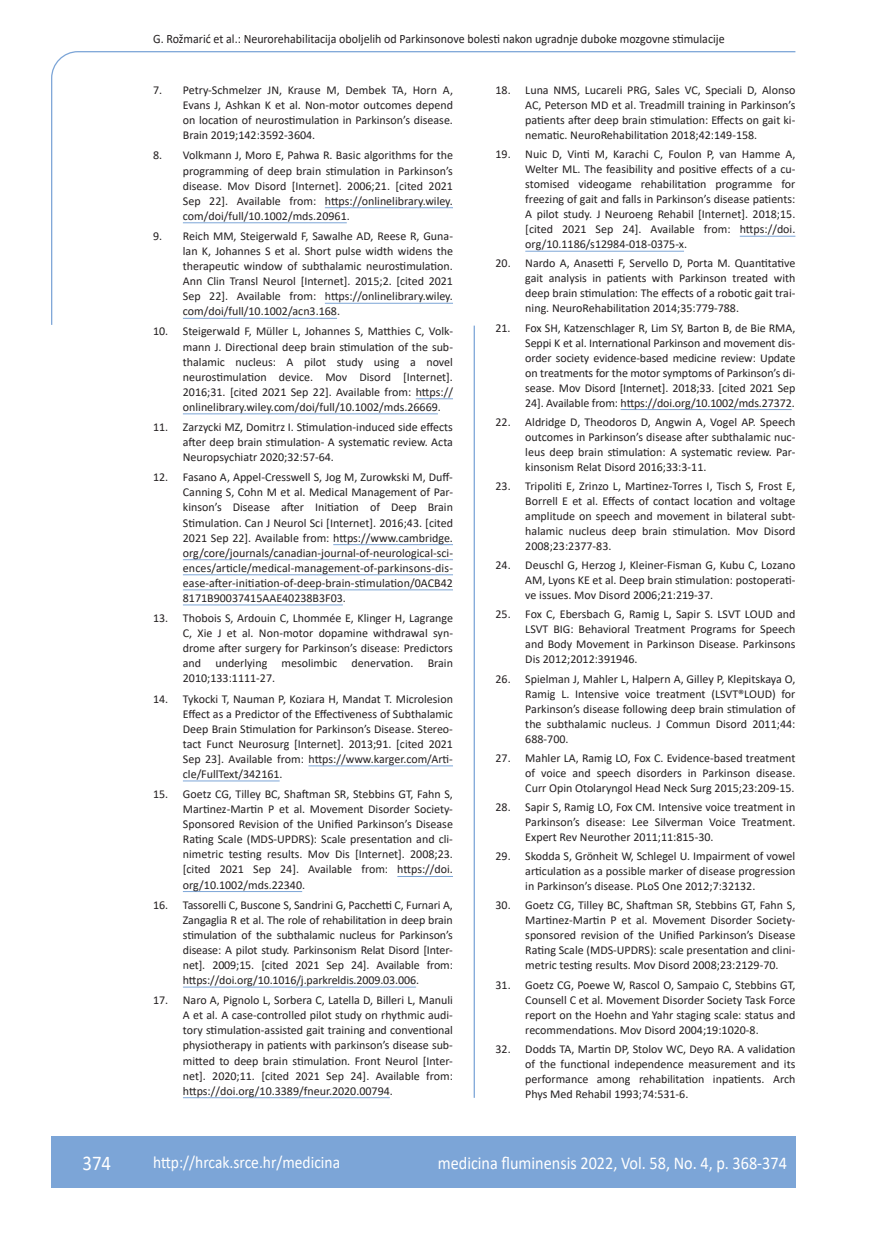
<style>
.page{position:relative;width:872px;height:1234px;background:#fff}
.page>*{position:absolute;margin:0;border:0;box-sizing:border-box;transform-origin:0 0}
.t1{font:21px "Calibri";color:#fff;scale:.9 1}
.t2{font:18px "Calibri";color:#fff;scale:.9 1}
.t3{font:17.25px "Calibri";color:#fff;scale:.9 1}
.t4{font:12.75px "Calibri";color:#231f20;scale:.94 1}
.t5{font:12px/15px "Calibri";color:#231f20;text-align:justify}
</style>
<div class="page">
<svg style="left:51px;top:51px;width:745px;height:274px"></svg>
<hr style="left:473px;top:325px;width:2px;height:772px;background:#7ca5d7">
<div style="left:51px;top:1135px;width:744px;height:51px;background:#7ca5d7"></div>
<hr style="left:325px;top:207px;width:128px;height:1px;background:#7ca5d7">
<hr style="left:183px;top:222px;width:164px;height:1px;background:#7ca5d7">
<hr style="left:325px;top:303px;width:128px;height:1px;background:#7ca5d7">
<hr style="left:183px;top:318px;width:154px;height:1px;background:#7ca5d7">
<hr style="left:416px;top:398px;width:37px;height:1px;background:#7ca5d7">
<hr style="left:183px;top:413px;width:255px;height:1px;background:#7ca5d7">
<hr style="left:333px;top:544px;width:120px;height:1px;background:#7ca5d7">
<hr style="left:183px;top:559px;width:270px;height:1px;background:#7ca5d7">
<hr style="left:183px;top:574px;width:270px;height:1px;background:#7ca5d7">
<hr style="left:183px;top:589px;width:270px;height:1px;background:#7ca5d7">
<hr style="left:183px;top:604px;width:160px;height:1px;background:#7ca5d7">
<hr style="left:308px;top:765px;width:145px;height:1px;background:#7ca5d7">
<hr style="left:183px;top:780px;width:97px;height:1px;background:#7ca5d7">
<hr style="left:397px;top:875px;width:56px;height:1px;background:#7ca5d7">
<hr style="left:183px;top:891px;width:119px;height:1px;background:#7ca5d7">
<hr style="left:183px;top:986px;width:233px;height:1px;background:#7ca5d7">
<hr style="left:183px;top:1097px;width:207px;height:1px;background:#7ca5d7">
<hr style="left:739px;top:236px;width:56px;height:1px;background:#7ca5d7">
<hr style="left:525px;top:251px;width:159px;height:1px;background:#7ca5d7">
<hr style="left:620px;top:409px;width:171px;height:1px;background:#7ca5d7">
<p class="t4" style="left:153px;top:29px;width:609px">G. Rožmarić et al.: Neurorehabilitacija oboljelih od Parkinsonove bolesti nakon ugradnje duboke mozgovne stimulacije</p>
<p class="t5" style="left:183px;top:82px;width:272px;text-indent:-30px">7. Petry-Schmelzer JN, Krause M, Dembek TA, Horn A, Evans J, Ashkan K et al. Non-motor outcomes depend on location of neurostimulation in Parkinson’s disease.<br>Brain 2019;142:3592-3604.</p>
<p class="t5" style="left:183px;top:148px;width:271px;text-indent:-30px">8. Volkmann J, Moro E, Pahwa R. Basic algorithms for the programming of deep brain stimulation in Parkinson’s disease. Mov Disord [Internet]. 2006;21. [cited 2021<br>Sep 22]. Available from: https://onlinelibrary.wiley. com/doi/full/10.1002/mds.20961.</p>
<p class="t5" style="left:183px;top:228px;width:272px;text-indent:-30px">9. Reich MM, Steigerwald F, Sawalhe AD, Reese R, Guna&shy;lan K, Johannes S et al. Short pulse width widens the therapeutic window of subthalamic neurostimulation.<br>Ann Clin Transl Neurol [Internet]. 2015;2. [cited 2021<br>Sep 22]. Available from: https://onlinelibrary.wiley. com/doi/full/10.1002/acn3.168.</p>
<p class="t5" style="left:183px;top:323px;width:272px;text-indent:-30px">10. Steigerwald F, Müller L, Johannes S, Matthies C, Volk&shy;mann J. Directional deep brain stimulation of the sub&shy;thalamic nucleus: A pilot study using a novel neurostimulation device. Mov Disord [Internet].<br>2016;31. [cited 2021 Sep 22]. Available from: https:// onlinelibrary.wiley.com/doi/full/10.1002/mds.26669.</p>
<p class="t5" style="left:183px;top:419px;width:271px;text-indent:-30px">11. Zarzycki MZ, Domitrz I. Stimulation-induced side effects after deep brain stimulation- A systematic review. Acta Neuropsychiatr 2020;32:57-64.</p>
<p class="t5" style="left:183px;top:469px;width:272px;text-indent:-30px">12. Fasano A, Appel-Cresswell S, Jog M, Zurowkski M, Duff-Canning S, Cohn M et al. Medical Management of Par&shy;kinson’s Disease after Initiation of Deep Brain Stimulation. Can J Neurol Sci [Internet]. 2016;43. [cited 2021 Sep 22]. Available from: https://www.cambridge. org/core/journals/canadian-journal-of-neurological-sci&shy;ences/article/medical-management-of-parkinsons-dis&shy;ease-after-initiation-of-deep-brain-stimulation/0ACB42<br>8171B90037415AAE40238B3F03.</p>
<p class="t5" style="left:183px;top:610px;width:272px;text-indent:-30px">13. Thobois S, Ardouin C, Lhommée E, Klinger H, Lagrange C, Xie J et al. Non-motor dopamine withdrawal syn&shy;drome after surgery for Parkinson’s disease: Predictors and underlying mesolimbic denervation. Brain 2010;133:1111-27.</p>
<p class="t5" style="left:183px;top:690px;width:272px;text-indent:-30px">14. Tykocki T, Nauman P, Koziara H, Mandat T. Microlesion Effect as a Predictor of the Effectiveness of Subthalamic Deep Brain Stimulation for Parkinson’s Disease. Stereo&shy;tact Funct Neurosurg [Internet]. 2013;91. [cited 2021<br>Sep 23]. Available from: https://www.karger.com/Arti&shy;cle/FullText/342161.</p>
<p class="t5" style="left:183px;top:786px;width:272px;text-indent:-30px">15. Goetz CG, Tilley BC, Shaftman SR, Stebbins GT, Fahn S, Martinez-Martin P et al. Movement Disorder Society-Sponsored Revision of the Unified Parkinson’s Disease Rating Scale (MDS-UPDRS): Scale presentation and cli&shy;nimetric testing results. Mov Dis [Internet]. 2008;23. [cited 2021 Sep 24]. Available from: https://doi. org/10.1002/mds.22340.</p>
<p class="t5" style="left:183px;top:896px;width:272px;text-indent:-30px">16. Tassorelli C, Buscone S, Sandrini G, Pacchetti C, Furnari A, Zangaglia R et al. The role of rehabilitation in deep brain stimulation of the subthalamic nucleus for Parkinson’s disease: A pilot study. Parkinsonism Relat Disord [Inter&shy;net]. 2009;15. [cited 2021 Sep 24]. Available from: https://doi.org/10.1016/j.parkreldis.2009.03.006.</p>
<p class="t5" style="left:183px;top:992px;width:271px;text-indent:-30px">17. Naro A, Pignolo L, Sorbera C, Latella D, Billeri L, Manuli A et al. A case-controlled pilot study on rhythmic audi&shy;tory stimulation-assisted gait training and conventional physiotherapy in patients with parkinson’s disease sub&shy;mitted to deep brain stimulation. Front Neurol [Inter&shy;net]. 2020;11. [cited 2021 Sep 24]. Available from: https://doi.org/10.3389/fneur.2020.00794.</p>
<p class="t5" style="left:525px;top:82px;width:271px;text-indent:-30px">18. Luna NMS, Lucareli PRG, Sales VC, Speciali D, Alonso AC, Peterson MD et al. Treadmill training in Parkinson’s patients after deep brain stimulation: Effects on gait ki&shy;nematic. NeuroRehabilitation 2018;42:149-158.</p>
<p class="t5" style="left:525px;top:146px;width:272px;text-indent:-30px">19. Nuic D, Vinti M, Karachi C, Foulon P, van Hamme A, Welter ML. The feasibility and positive effects of a cu&shy;stomised videogame rehabilitation programme for freezing of gait and falls in Parkinson’s disease patients:<br>A pilot study. J Neuroeng Rehabil [Internet]. 2018;15. [cited 2021 Sep 24]. Available from: https://doi. org/10.1186/s12984-018-0375-x.</p>
<p class="t5" style="left:525px;top:255px;width:271px;text-indent:-30px">20. Nardo A, Anasetti F, Servello D, Porta M. Quantitative gait analysis in patients with Parkinson treated with deep brain stimulation: The effects of a robotic gait trai&shy;ning. NeuroRehabilitation 2014;35:779-788.</p>
<p class="t5" style="left:525px;top:320px;width:271px;text-indent:-30px">21. Fox SH, Katzenschlager R, Lim SY, Barton B, de Bie RMA, Seppi K et al. International Parkinson and movement dis&shy;order society evidence-based medicine review: Update on treatments for the motor symptoms of Parkinson’s di&shy;sease. Mov Disord [Internet]. 2018;33. [cited 2021 Sep 24]. Available from: https://doi.org/10.1002/mds.27372.</p>
<p class="t5" style="left:525px;top:414px;width:271px;text-indent:-30px">22. Aldridge D, Theodoros D, Angwin A, Vogel AP. Speech outcomes in Parkinson’s disease after subthalamic nuc&shy;leus deep brain stimulation: A systematic review. Par&shy;kinsonism Relat Disord 2016;33:3-11.</p>
<p class="t5" style="left:525px;top:478px;width:271px;text-indent:-30px">23. Tripoliti E, Zrinzo L, Martinez-Torres I, Tisch S, Frost E, Borrell E et al. Effects of contact location and voltage amplitude on speech and movement in bilateral subt&shy;halamic nucleus deep brain stimulation. Mov Disord 2008;23:2377-83.</p>
<p class="t5" style="left:525px;top:557px;width:271px;text-indent:-30px">24. Deuschl G, Herzog J, Kleiner-Fisman G, Kubu C, Lozano AM, Lyons KE et al. Deep brain stimulation: postoperati&shy;ve issues. Mov Disord 2006;21:219-37.</p>
<p class="t5" style="left:525px;top:606px;width:271px;text-indent:-30px">25. Fox C, Ebersbach G, Ramig L, Sapir S. LSVT LOUD and LSVT BIG: Behavioral Treatment Programs for Speech and Body Movement in Parkinson Disease. Parkinsons Dis 2012;2012:391946.</p>
<p class="t5" style="left:525px;top:670px;width:272px;text-indent:-30px">26. Spielman J, Mahler L, Halpern A, Gilley P, Klepitskaya O, Ramig L. Intensive voice treatment (LSVT®LOUD) for Parkinson’s disease following deep brain stimulation of the subthalamic nucleus. J Commun Disord 2011;44:<br>688-700.</p>
<p class="t5" style="left:525px;top:749px;width:271px;text-indent:-30px">27. Mahler LA, Ramig LO, Fox C. Evidence-based treatment of voice and speech disorders in Parkinson disease.<br>Curr Opin Otolaryngol Head Neck Surg 2015;23:209-15.</p>
<p class="t5" style="left:525px;top:799px;width:271px;text-indent:-30px">28. Sapir S, Ramig LO, Fox CM. Intensive voice treatment in Parkinson’s disease: Lee Silverman Voice Treatment.<br>Expert Rev Neurother 2011;11:815-30.</p>
<p class="t5" style="left:525px;top:848px;width:271px;text-indent:-30px">29. Skodda S, Grönheit W, Schlegel U. Impairment of vowel articulation as a possible marker of disease progression in Parkinson’s disease. PLoS One 2012;7:32132.</p>
<p class="t5" style="left:525px;top:897px;width:271px;text-indent:-30px">30. Goetz CG, Tilley BC, Shaftman SR, Stebbins GT, Fahn S, Martinez-Martin P et al. Movement Disorder Society&shy;sponsored revision of the Unified Parkinson’s Disease Rating Scale (MDS-UPDRS): scale presentation and clini&shy;metric testing results. Mov Disord 2008;23:2129-70.</p>
<p class="t5" style="left:525px;top:976px;width:271px;text-indent:-30px">31. Goetz CG, Poewe W, Rascol O, Sampaio C, Stebbins GT, Counsell C et al. Movement Disorder Society Task Force report on the Hoehn and Yahr staging scale: status and recommendations. Mov Disord 2004;19:1020-8.</p>
<p class="t5" style="left:525px;top:1040px;width:272px;text-indent:-30px">32. Dodds TA, Martin DP, Stolov WC, Deyo RA. A validation of the functional independence measurement and its performance among rehabilitation inpatients. Arch Phys Med Rehabil 1993;74:531-6.</p>
<h1 class="t1" style="left:82px;top:1147px;width:33px">374</h1>
<h3 class="t3" style="left:153px;top:1149px;width:209px">http://hrcak.srce.hr/medicina</h3>
<h2 class="t2" style="left:438px;top:1149px;width:389px">medicina fluminensis 2022, Vol. 58, No. 4, p. 368-374</h2>
</div>
